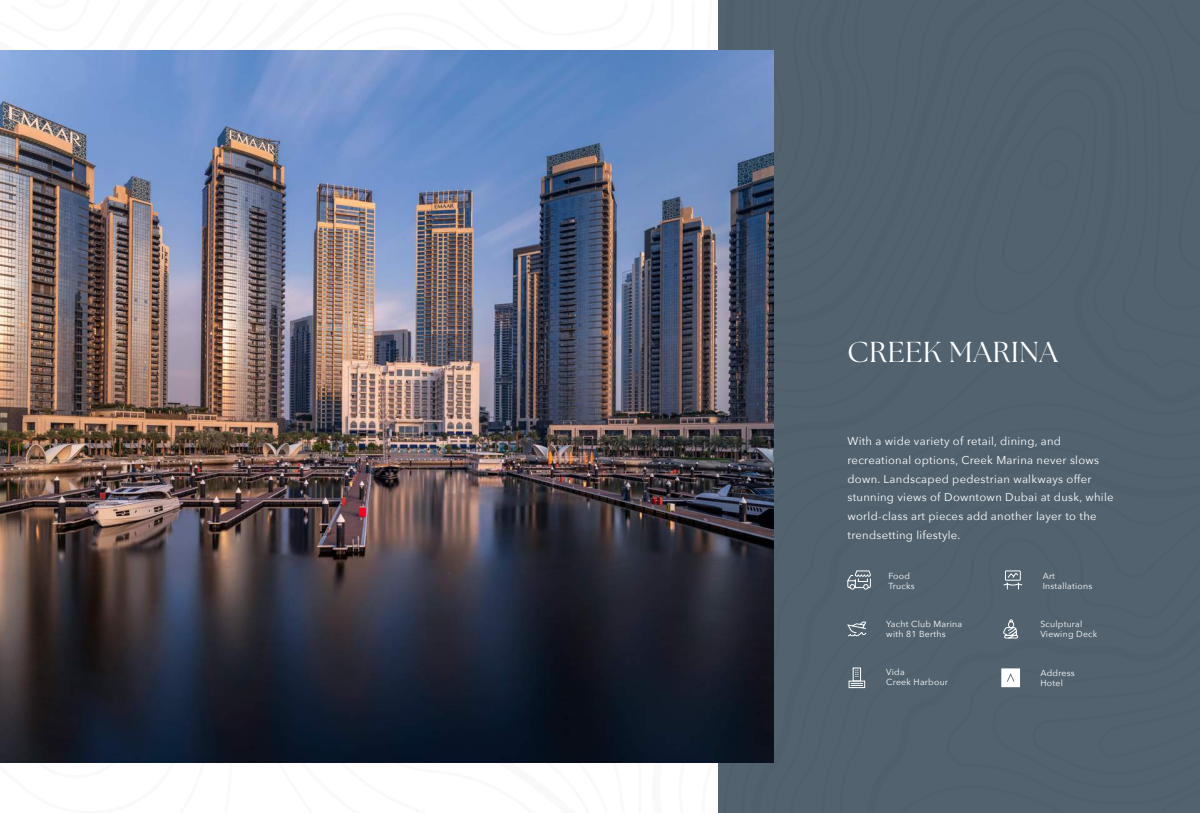
<style>
.page{position:relative;width:1200px;height:813px;background:#fff}
.page>*{position:absolute;margin:0;border:0;box-sizing:border-box;transform-origin:0 0}
.t1{font:28.75px "The Seasons";letter-spacing:.025em;color:#fff}
.t2{font:11.25px/18.8px "Avenir Next";letter-spacing:.025em;color:#fff}
.t3{font:8.75px/10px "Avenir Next";letter-spacing:.025em;color:#fff}
</style>
<div class="page">
<div style="left:1064px;top:315px;width:136px;height:343px;background:#52636f"></div>
<div style="left:1024px;top:315px;width:40px;height:343px;background:#52636f"></div>
<div style="left:988px;top:315px;width:36px;height:343px;background:#52636f"></div>
<div style="left:944px;top:0;width:44px;height:658px;background:#52636f"></div>
<div style="left:919px;top:0;width:25px;height:658px;background:#52636f"></div>
<svg style="left:368px;top:0;width:551px;height:812px;fill:#52636f"></svg>
<svg style="left:223px;top:762px;width:94px;height:1px"></svg>
<div style="left:773px;top:0;width:51px;height:628px;background:#52636f"></div>
<svg style="left:773px;top:0;width:32px;height:569px;background:#4e5f6c"></svg>
<svg style="left:368px;top:0;width:306px;height:50px"></svg>
<svg style="left:457px;top:0;width:198px;height:50px"></svg>
<div style="left:973px;top:0;width:227px;height:315px;background:#52636f"></div>
<svg style="left:1003px;top:570px;width:20px;height:20px"></svg>
<svg style="left:847px;top:570px;width:24px;height:19px"></svg>
<svg style="left:847px;top:621px;width:20px;height:15px"></svg>
<svg style="left:1003px;top:618px;width:15px;height:20px"></svg>
<div style="left:849px;top:680px;width:16px;height:8px;border:1px solid #fff"></div>
<div style="left:853px;top:667px;width:8px;height:14px;border:1px solid #fff"></div>
<svg style="left:855px;top:670px;width:3px;height:7px"></svg>
<svg style="left:851px;top:683px;width:12px;height:3px"></svg>
<div style="left:895px;top:658px;width:305px;height:154px;background:#52636f"></div>
<img style="left:0;top:50px;width:773px;height:712px">
<h1 class="t1" style="left:848px;top:333px;width:212px">CREEK MARINA</h1>
<p class="t2" style="left:848px;top:431px;width:268px">With a wide variety of retail, dining, and recreational options, Creek Marina never slows down. Landscaped pedestrian walkways offer stunning views of Downtown Dubai at dusk, while world-class art pieces add another layer to the trendsetting lifestyle.</p>
<p class="t3" style="left:889px;top:571px;width:28px">Food<br>Trucks</p>
<p class="t3" style="left:1043px;top:570px;width:51px">Art<br>Installations</p>
<p class="t3" style="left:1040px;top:618px;width:58px">Sculptural<br>Viewing Deck</p>
<p class="t3" style="left:886px;top:618px;width:77px">Yacht Club Marina with 81 Berths</p>
<p class="t3" style="left:886px;top:666px;width:63px">Vida<br>Creek Harbour</p>
<p class="t3" style="left:1040px;top:667px;width:36px">Address<br>Hotel</p>
</div>
